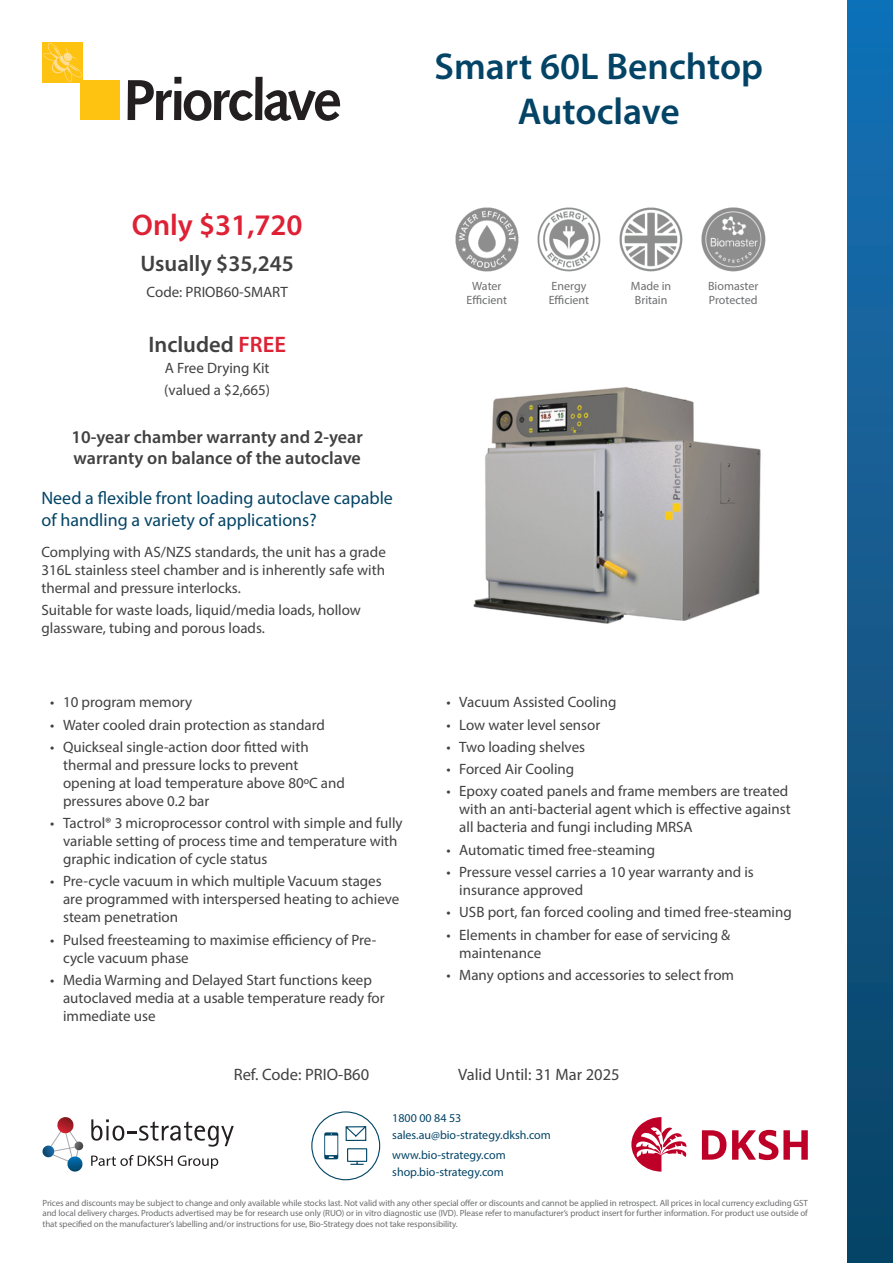
<style>
.page{position:relative;width:893px;height:1263px;background:#fff}
.page>*{position:absolute;margin:0;border:0;box-sizing:border-box;transform-origin:0 0}
.t1{font:600 37.5px/45px "Myriad Pro";color:#034466;text-align:center}
.t2{font:600 30px "Myriad Pro";color:#de2134}
.t3{font:600 22.5px "Myriad Pro";color:#414142}
.t4{font:18px/21.6px "Myriad Pro";color:#034466}
.t5{font:600 18px/21.6px "Myriad Pro";color:#414142}
.Valid___Ref{font:16.5px "Myriad Pro";color:#414142}
.t6{font:15px/18px "Myriad Pro";color:#414142}
.t7{font:12px "Myriad Pro";color:#034466}
.t8{font:12px/14.4px "Myriad Pro";color:#6d6e70;text-align:center}
.t9{font:9px/10.8px "Myriad Pro";letter-spacing:-.01em;color:#6d6e70;text-align:justify}
.s1{color:#de2134}
</style>
<div class="page">
<svg style="left:345px;top:1126px;width:23px;height:39px"></svg>
<svg style="left:324px;top:1132px;width:14px;height:27px"></svg>
<div style="left:311px;top:1111px;width:69px;height:69px;border:1px solid #004566;border-radius:50%"></div>
<svg style="left:128px;top:80px;width:44px;height:40px"></svg>
<div style="left:174px;top:91px;width:7px;height:29px;background:#231f20"></div>
<div style="left:174px;top:77px;width:7px;height:7px;background:#231f20"></div>
<svg style="left:184px;top:90px;width:69px;height:31px"></svg>
<div style="left:255px;top:77px;width:8px;height:43px;background:#231f20"></div>
<svg style="left:264px;top:90px;width:76px;height:31px"></svg>
<div style="left:43px;top:43px;width:40px;height:40px;background:#fec210"></div>
<svg style="left:43px;top:43px;width:39px;height:39px"></svg>
<div style="left:80px;top:80px;width:40px;height:40px;background:#fec210"></div>
<img style="left:701px;top:208px;width:64px;height:63px">
<img style="left:619px;top:208px;width:64px;height:63px">
<img style="left:537px;top:208px;width:64px;height:63px">
<img style="left:455px;top:208px;width:64px;height:63px">
<img style="left:473px;top:387px;width:288px;height:237px">
<div style="left:847px;top:0;width:46px;height:1263px;background:linear-gradient(to bottom,#1870b5,#0b4364)"></div>
<svg style="left:91px;top:1155px;width:127px;height:14px"></svg>
<svg style="left:43px;top:1117px;width:41px;height:54px"></svg>
<svg style="left:91px;top:1119px;width:143px;height:27px"></svg>
<svg style="left:732px;top:1130px;width:76px;height:30px"></svg>
<svg style="left:702px;top:1130px;width:24px;height:30px"></svg>
<svg style="left:631px;top:1117px;width:56px;height:54px"></svg>
<p class="t1" style="left:435px;top:43px;width:330px">Smart 60L Benchtop<br>Autoclave</p>
<p class="t2" style="left:132px;top:206px;width:172px">Only $31,720</p>
<p class="t3" style="left:140px;top:249px;width:155px">Usually $35,245</p>
<p class="t6" style="left:147px;top:283px;width:143px">Code: PRIOB60-SMART</p>
<p class="t3" style="left:148px;top:330px;width:139px">Included <span class="s1">FREE</span></p>
<p class="t6" style="left:165px;top:359px;width:106px">A Free Drying Kit</p>
<p class="t6" style="left:164px;top:381px;width:107px">(valued a $2,665)</p>
<p class="t5" style="left:72px;top:425px;width:293px">10-year chamber warranty and 2-year warranty on balance of the autoclave</p>
<p class="t4" style="left:41px;top:487px;width:353px">Need a flexible front loading autoclave capable of handling a variety of applications?</p>
<p class="t6" style="left:41px;top:542px;width:346px;text-align:justify">Complying with AS/NZS standards, the unit has a grade 316L stainless steel chamber and is inherently safe with thermal and pressure interlocks.</p>
<p class="t6" style="left:41px;top:600px;width:321px">Suitable for waste loads, liquid/media loads, hollow glassware, tubing and porous loads.</p>
<p class="t6" style="left:50px;top:693px;width:144px">• 10 program memory</p>
<p class="t6" style="left:50px;top:715px;width:276px">• Water cooled drain protection as standard</p>
<p class="t6" style="left:63px;top:738px;width:283px;text-indent:-13px">• Quickseal single-action door fitted with thermal and pressure locks to prevent opening at load temperature above 80oC and pressures above 0.2 bar</p>
<p class="t6" style="left:63px;top:814px;width:341px;text-indent:-13px">• Tactrol® 3 microprocessor control with simple and fully variable setting of process time and temperature with graphic indication of cycle status</p>
<p class="t6" style="left:63px;top:872px;width:338px;text-indent:-13px">• Pre-cycle vacuum in which multiple Vacuum stages are programmed with interspersed heating to achieve steam penetration</p>
<p class="t6" style="left:63px;top:930px;width:315px;text-indent:-13px">• Pulsed freesteaming to maximise efficiency of Pre&shy;cycle vacuum phase</p>
<p class="t6" style="left:63px;top:971px;width:323px;text-indent:-13px">• Media Warming and Delayed Start functions keep autoclaved media at a usable temperature ready for immediate use</p>
<p class="t8" style="left:467px;top:278px;width:42px">Water<br>Efficient</p>
<p class="t8" style="left:549px;top:278px;width:42px;text-align:left">Energy<br>Efficient</p>
<p class="t8" style="left:631px;top:278px;width:42px">Made in<br>Britain</p>
<p class="t8" style="left:708px;top:278px;width:52px;text-align:left">Biomaster<br>Protected</p>
<p class="t6" style="left:446px;top:693px;width:172px">• Vacuum Assisted Cooling</p>
<p class="t6" style="left:446px;top:715px;width:155px">• Low water level sensor</p>
<p class="t6" style="left:446px;top:738px;width:140px">• Two loading shelves</p>
<p class="t6" style="left:446px;top:760px;width:129px">• Forced Air Cooling</p>
<p class="t6" style="left:459px;top:782px;width:333px;text-indent:-13px">• Epoxy coated panels and frame members are treated with an anti-bacterial agent which is effective against all bacteria and fungi including MRSA</p>
<p class="t6" style="left:446px;top:840px;width:210px">• Automatic timed free-steaming</p>
<p class="t6" style="left:459px;top:863px;width:296px;text-indent:-13px">• Pressure vessel carries a 10 year warranty and is insurance approved</p>
<p class="t6" style="left:446px;top:903px;width:347px">• USB port, fan forced cooling and timed free-steaming</p>
<p class="t6" style="left:459px;top:925px;width:273px;text-indent:-13px">• Elements in chamber for ease of servicing &amp; maintenance</p>
<p class="t6" style="left:446px;top:965px;width:289px">• Many options and accessories to select from</p>
<p class="Valid___Ref" style="left:234px;top:1064px;width:137px">Ref. Code: PRIO-B60</p>
<p class="Valid___Ref" style="left:458px;top:1064px;width:163px">Valid Until: 31 Mar 2025</p>
<p class="t7" style="left:392px;top:1111px;width:71px">1800 00 84 53</p>
<p class="t7" style="left:392px;top:1128px;width:160px">sales.au@bio-strategy.dksh.com</p>
<p class="t7" style="left:392px;top:1147px;width:115px">www.bio-strategy.com</p>
<p class="t7" style="left:392px;top:1165px;width:113px">shop.bio-strategy.com</p>
<p class="t9" style="left:43px;top:1197px;width:767px">Prices and discounts may be subject to change and only available while stocks last. Not valid with any other special offer or discounts and cannot be applied in retrospect. All prices in local currency excluding GST and local delivery charges. Products advertised may be for research use only (RUO) or in vitro diagnostic use (IVD). Please refer to manufacturer’s product insert for further information. For product use outside of that specified on the manufacturer’s labelling and/or instructions for use, Bio-Strategy does not take responsibility.</p>
</div>
